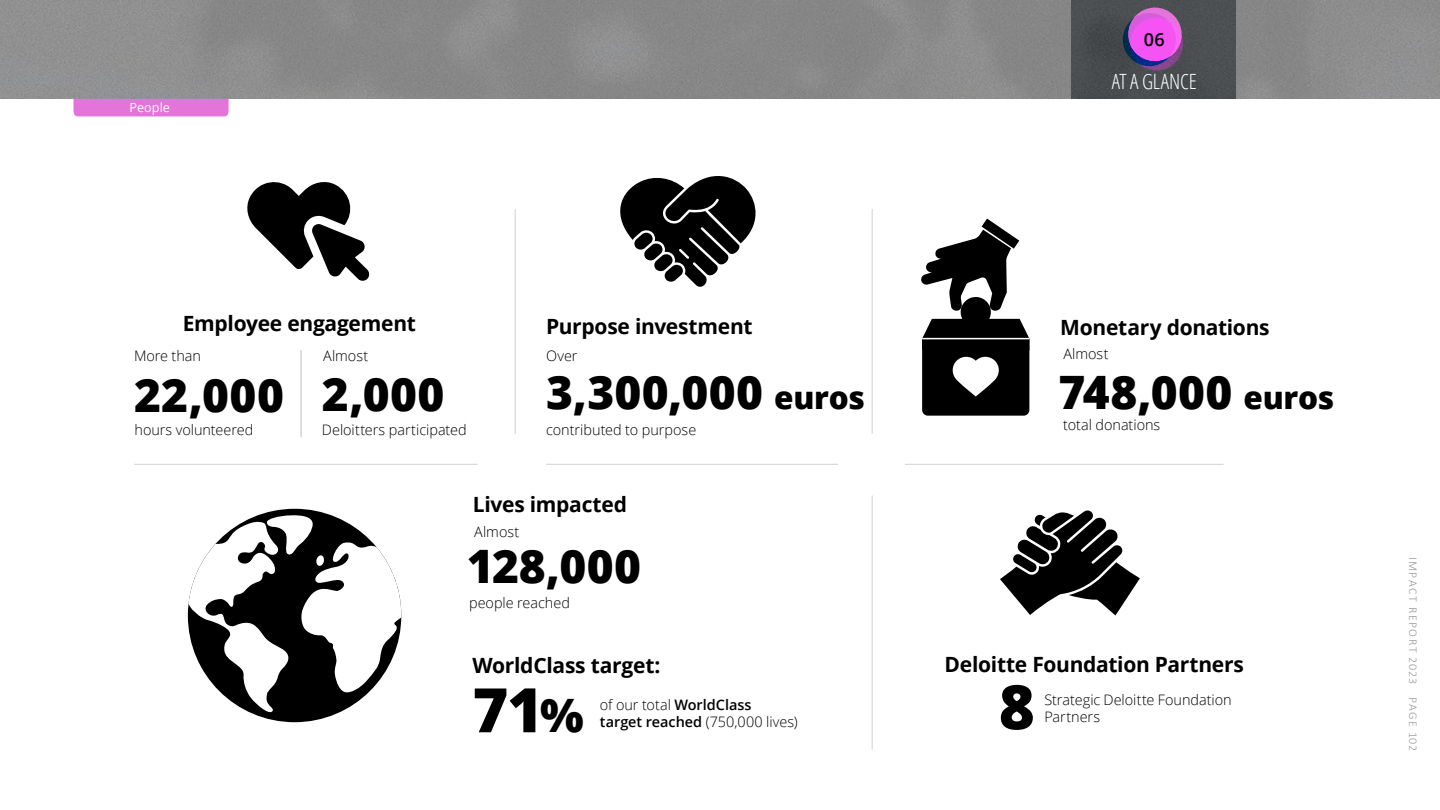
<style>
.page{position:relative;width:1440px;height:810px;background:#fff}
.page>*{position:absolute;margin:0;border:0;box-sizing:border-box;transform-origin:0 0}
.t1{font:800 61.35px "Open Sans";color:#000}
.t2{font:800 46.05px "Open Sans";letter-spacing:.01em;color:#000}
.t3{font:700 21px "Open Sans";letter-spacing:-.015em;color:#000}
.t4{font:300 condensed 21px "Open Sans";letter-spacing:-.01em;color:#fff}
.t5{font:600 18px "Open Sans";color:#000}
.t6{font:300 14.4px "Open Sans";color:#000}
.t7{font:12.6px "Open Sans";letter-spacing:.005em;color:#fff}
.t8{font:300 12px "Calibri";letter-spacing:.115em;color:#97999b}
.s1{font-size:31.5px}
.s2{font-size:46.05px}
.s3{font-weight:600}
</style>
<div class="page">
<img style="left:0;top:0;width:1440px;height:99px">
<div style="left:1071px;top:0;width:165px;height:99px;background:#4b4e51"></div>
<hr style="left:733px;top:95px;width:129px;height:4px;background:#868686">
<hr style="left:516px;top:95px;width:216px;height:4px;background:#868686">
<hr style="left:862px;top:95px;width:217px;height:4px;background:#8b8b8b">
<hr style="left:182px;top:95px;width:205px;height:4px;background:#8f8f90">
<hr style="left:387px;top:95px;width:125px;height:4px;background:#898989">
<svg style="left:1134px;top:7px;width:38px;height:10px"></svg>
<div style="left:1128px;top:8px;width:54px;height:53px;background:#e473da;border-radius:50%"></div>
<svg style="left:1123px;top:13px;width:53px;height:53px"></svg>
<svg style="left:1130px;top:17px;width:53px;height:54px;background:#cf4fdb"></svg>
<hr style="left:300px;top:350px;width:2px;height:87px;background:#d0d0ce">
<hr style="left:515px;top:209px;width:1px;height:225px;background:#d0d0ce">
<hr style="left:872px;top:209px;width:1px;height:225px;background:#d0d0ce">
<hr style="left:134px;top:464px;width:344px;height:1px;background:#d0d0ce">
<hr style="left:546px;top:464px;width:292px;height:1px;background:#d0d0ce">
<hr style="left:905px;top:464px;width:319px;height:1px;background:#d0d0ce">
<hr style="left:872px;top:495px;width:1px;height:255px;background:#d0d0ce">
<svg style="left:188px;top:515px;width:213px;height:199px"></svg>
<svg style="left:620px;top:176px;width:136px;height:111px"></svg>
<svg style="left:922px;top:319px;width:107px;height:97px;background:#272727"></svg>
<div style="left:961px;top:297px;width:30px;height:30px;background:#000;border-radius:50%"></div>
<svg style="left:921px;top:219px;width:98px;height:93px"></svg>
<hr style="left:922px;top:338px;width:107px;height:1px;background:#fff">
<svg style="left:1000px;top:510px;width:140px;height:105px"></svg>
<svg style="left:247px;top:182px;width:123px;height:99px"></svg>
<div style="left:74px;top:99px;width:155px;height:17px;background:#e473da"></div>
<p class="t7" style="left:130px;top:99px;width:42px">People</p>
<p class="t5" style="left:1144px;top:27px;width:22px">06</p>
<h3 class="t4" style="left:1112px;top:67px;width:87px">AT A GLANCE</h3>
<h3 class="t3" style="left:183px;top:309px;width:235px">Employee engagement</h3>
<h3 class="t3" style="left:546px;top:311px;width:208px">Purpose investment</h3>
<h3 class="t3" style="left:1060px;top:312px;width:211px">Monetary donations</h3>
<p class="t6" style="left:134px;top:346px;width:69px">More than</p>
<h2 class="t2" style="left:134px;top:360px;width:151px">22,000</h2>
<p class="t6" style="left:135px;top:420px;width:120px">hours volunteered</p>
<p class="t6" style="left:323px;top:346px;width:47px">Almost</p>
<h2 class="t2" style="left:322px;top:360px;width:124px">2,000</h2>
<p class="t6" style="left:322px;top:420px;width:146px">Deloitters participated</p>
<p class="t6" style="left:546px;top:346px;width:33px">Over</p>
<h2 class="t2" style="left:546px;top:358px;width:320px">3,300,000 <span class="s1">euros</span></h2>
<p class="t6" style="left:546px;top:420px;width:152px">contributed to purpose</p>
<p class="t6" style="left:1063px;top:344px;width:47px">Almost</p>
<h2 class="t2" style="left:1058px;top:358px;width:277px">748,000 <span class="s1">euros</span></h2>
<p class="t6" style="left:1063px;top:415px;width:99px">total donations</p>
<h3 class="t3" style="left:473px;top:489px;width:156px">Lives impacted</h3>
<p class="t6" style="left:474px;top:522px;width:47px">Almost</p>
<h2 class="t2" style="left:467px;top:531px;width:176px">128,000</h2>
<p class="t6" style="left:469px;top:593px;width:102px">people reached</p>
<h3 class="t3" style="left:472px;top:651px;width:189px">WorldClass target:</h3>
<h1 class="t1" style="left:472px;top:663px;width:113px">71<span class="s2">%</span></h1>
<p class="t6" style="left:600px;top:695px;width:153px">of our total <span class="s3">WorldClass</span></p>
<p class="t6" style="left:600px;top:712px;width:199px"><span class="s3">target reached</span> (750,000 lives)</p>
<h3 class="t3" style="left:945px;top:650px;width:301px">Deloitte Foundation Partners</h3>
<p class="t6" style="left:1044px;top:690px;width:189px">Strategic Deloitte Foundation</p>
<h1 class="t1" style="left:999px;top:660px;width:37px">8</h1>
<p class="t6" style="left:1044px;top:706px;width:57px">Partners</p>
<p class="t8" style="left:1420px;top:556px;width:196px;rotate:90deg">IMPACT REPORT 2023 PAGE 102</p>
</div>
